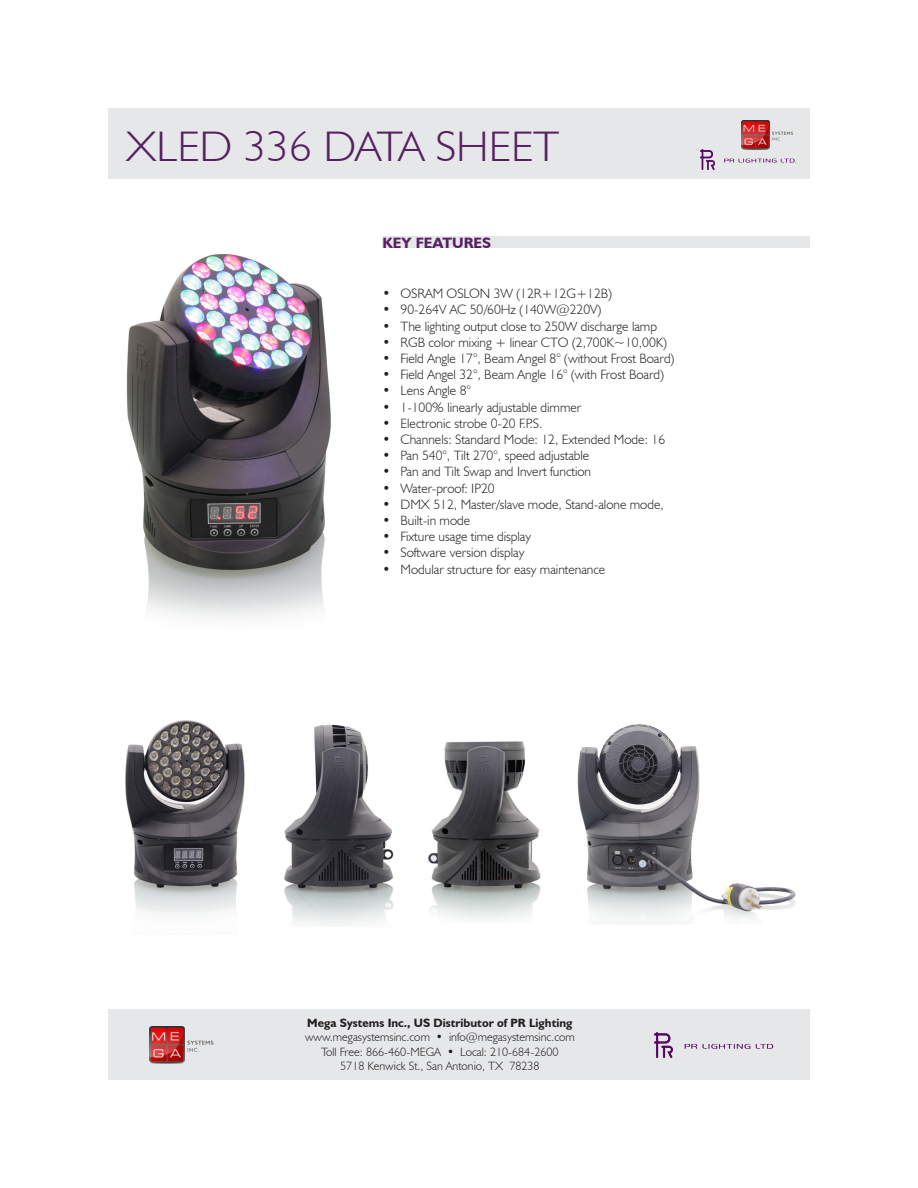
<style>
.page{position:relative;width:918px;height:1188px;background:#fff}
.page>*{position:absolute;margin:0;border:0;box-sizing:border-box;transform-origin:0 0}
.t1{font:300 42.75px "Humanist 521 BT";color:#572161;scale:1.05 1}
.t2{font:700 15px "Humanist 521 BT";color:#572161}
.t3{font:300 13.5px "Humanist 521 BT";color:#231f20}
.t4{font:300 12px "Humanist 521 BT";color:#231f20}
.t5{font:700 12px "Humanist 521 BT";color:#231f20}
</style>
<div class="page">
<div style="left:108px;top:109px;width:702px;height:70px;background:#e6e7e9"></div>
<div style="left:383px;top:236px;width:427px;height:12px;background:#e6e7e9"></div>
<img style="left:742px;top:120px;width:51px;height:29px">
<img style="left:700px;top:149px;width:95px;height:20px">
<div style="left:108px;top:1010px;width:702px;height:70px;background:#e6e7e9"></div>
<img style="left:149px;top:1027px;width:65px;height:36px">
<img style="left:655px;top:1032px;width:119px;height:25px">
<img style="left:126px;top:254px;width:205px;height:364px">
<img style="left:125px;top:720px;width:120px;height:194px">
<img style="left:428px;top:741px;width:113px;height:179px">
<img style="left:577px;top:724px;width:219px;height:200px">
<img style="left:284px;top:724px;width:110px;height:201px">
<p class="t1" style="left:126px;top:120px;width:414px">XLED 336 DATA SHEET</p>
<p class="t2" style="left:383px;top:233px;width:110px">KEY FEATURES</p>
<p class="t3" style="left:383px;top:285px;width:231px">• OSRAM OSLON 3W (12R+12G+12B)</p>
<p class="t3" style="left:383px;top:302px;width:220px">• 90-264V AC 50/60Hz (140W@220V)</p>
<p class="t3" style="left:383px;top:318px;width:276px">• The lighting output close to 250W discharge lamp</p>
<p class="t3" style="left:383px;top:334px;width:286px">• RGB color mixing + linear CTO (2,700K~10,00K)</p>
<p class="t3" style="left:383px;top:350px;width:293px">• Field Angle 17°, Beam Angel 8° (without Frost Board)</p>
<p class="t3" style="left:383px;top:366px;width:283px">• Field Angel 32°, Beam Angle 16° (with Frost Board)</p>
<p class="t3" style="left:383px;top:383px;width:90px">• Lens Angle 8°</p>
<p class="t3" style="left:383px;top:399px;width:200px">• 1-100% linearly adjustable dimmer</p>
<p class="t3" style="left:383px;top:415px;width:161px">• Electronic strobe 0-20 F.P.S.</p>
<p class="t3" style="left:383px;top:431px;width:284px">• Channels: Standard Mode: 12, Extended Mode: 16</p>
<p class="t3" style="left:383px;top:447px;width:208px">• Pan 540°, Tilt 270°, speed adjustable</p>
<p class="t3" style="left:383px;top:464px;width:210px">• Pan and Tilt Swap and Invert function</p>
<p class="t3" style="left:383px;top:480px;width:114px">• Water-proof: IP20</p>
<p class="t3" style="left:383px;top:496px;width:283px">• DMX 512, Master/slave mode, Stand-alone mode,</p>
<p class="t3" style="left:383px;top:512px;width:89px">• Built-in mode</p>
<p class="t3" style="left:383px;top:528px;width:150px">• Fixture usage time display</p>
<p class="t3" style="left:383px;top:545px;width:143px">• Software version display</p>
<p class="t3" style="left:383px;top:561px;width:224px">• Modular structure for easy maintenance</p>
<p class="t5" style="left:307px;top:1015px;width:267px">Mega Systems Inc., US Distributor of PR Lighting</p>
<p class="t4" style="left:305px;top:1030px;width:271px">www.megasystemsinc.com • info@megasystemsinc.com</p>
<p class="t4" style="left:321px;top:1044px;width:239px">Toll Free: 866-460-MEGA • Local: 210-684-2600</p>
<p class="t4" style="left:340px;top:1059px;width:201px">5718 Kenwick St., San Antonio, TX 78238</p>
</div>
